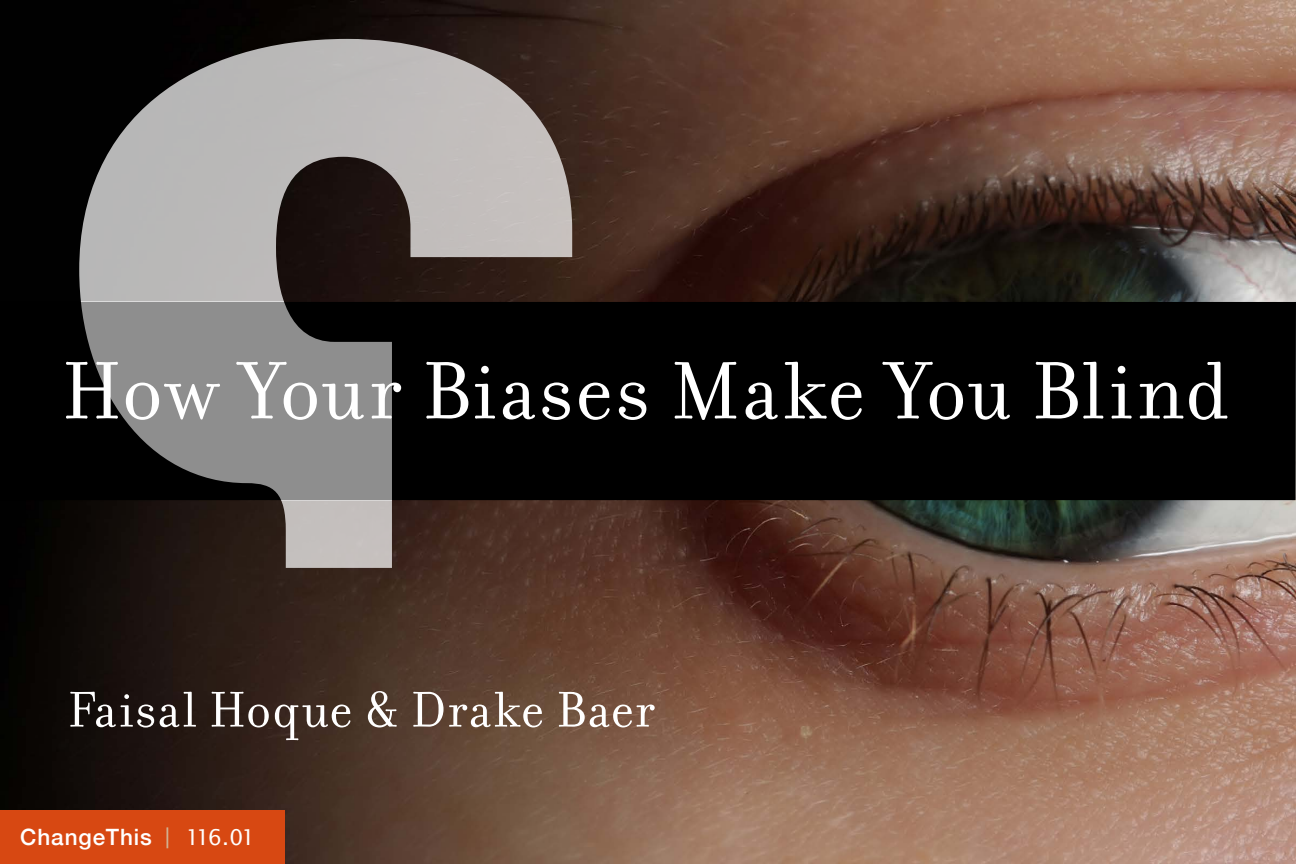
<style>
.page{position:relative;width:1296px;height:864px;background:#fff}
.page>*{position:absolute;margin:0;border:0;box-sizing:border-box;transform-origin:0 0}
.t1{font:87.75px "Filosofia OT";letter-spacing:.015em;color:#fff}
.t2{font:54px "Filosofia OT";letter-spacing:.02em;color:#fff}
.t3{font:500 22.5px "Helvetica Neue";letter-spacing:.04em;color:#fff}
.s1{font-family:"Lucida Sans EFOP";font-weight:400;font-size:24.75px;color:#d1b596}
.s2{font-family:"Lucida Sans EFOP";font-weight:400;font-size:23.62px}
</style>
<div class="page">
<img style="left:0;top:1px;width:1296px;height:863px">
<svg style="left:79px;top:39px;width:493px;height:529px;background:#7a7370"></svg>
<div style="left:0;top:302px;width:1296px;height:198px;background:#000"></div>
<svg style="left:81px;top:302px;width:311px;height:198px;fill:#8e8e8e"></svg>
<div style="left:0;top:810px;width:285px;height:54px;background:#d74812"></div>
<p class="t1" style="left:62px;top:342px;width:1169px">How Your Biases Make You Blind</p>
<p class="t2" style="left:68px;top:680px;width:589px">Faisal Hoque &amp; Drake Baer</p>
<p class="t3" style="left:20px;top:819px;width:237px">ChangeThis <span class="s1">|</span> <span class="s2">116.01</span></p>
</div>
